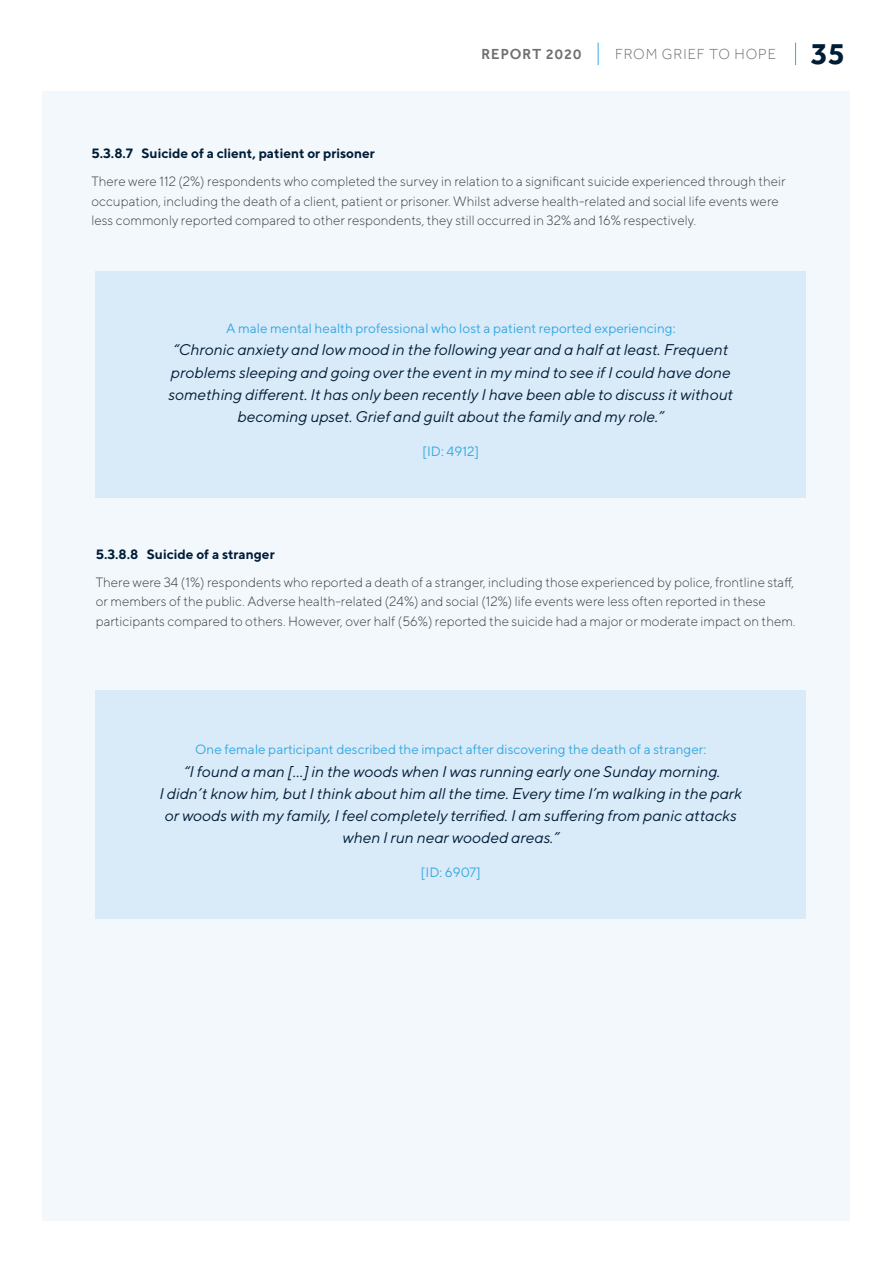
<style>
.page{position:relative;width:893px;height:1263px;background:#fff}
.page>*{position:absolute;margin:0;border:0;box-sizing:border-box;transform-origin:0 0}
.t1{font:italic 15.45px/22.2px "TT Norms";color:#001d36;text-align:center}
.t2{font:300 15px "Effra";letter-spacing:.06em;color:#706f6f}
.t3{font:500 15px "Effra";letter-spacing:.06em;color:#706f6f}
.t4{font:300 13.5px/19.5px "TT Norms";color:#3c3c3b}
.t5{font:13.5px "TT Norms";color:#36a9e1}
.t6{font:700 13.5px "TT Norms";color:#001d36}
.s1{font-weight:700;font-size:31.5px;color:#001d36}
</style>
<div class="page">
<svg style="left:795px;top:43px;width:1px;height:22px"></svg>
<svg style="left:598px;top:43px;width:1px;height:22px"></svg>
<div style="left:43px;top:91px;width:807px;height:1129px;background:#f3f8fd"></div>
<div style="left:96px;top:271px;width:710px;height:227px;background:#d9eaf9"></div>
<div style="left:96px;top:691px;width:710px;height:228px;background:#d9eaf9"></div>
<p class="t3" style="left:482px;top:45px;width:101px">REPORT 2020</p>
<p class="t2" style="left:615px;top:45px;width:232px">FROM GRIEF TO HOPE <span class="s1">35</span></p>
<p class="t6" style="left:91px;top:145px;width:285px">5.3.8.7 Suicide of a client, patient or prisoner</p>
<p class="t4" style="left:91px;top:172px;width:696px">There were 112 (2%) respondents who completed the survey in relation to a significant suicide experienced through their occupation, including the death of a client, patient or prisoner. Whilst adverse health-related and social life events were less commonly reported compared to other respondents, they still occurred in 32% and 16% respectively.</p>
<p class="t5" style="left:226px;top:320px;width:451px">A male mental health professional who lost a patient reported experiencing:</p>
<p class="t1" style="left:168px;top:339px;width:566px">“Chronic anxiety and low mood in the following year and a half at least. Frequent problems sleeping and going over the event in my mind to see if I could have done something different. It has only been recently I have been able to discuss it without becoming upset. Grief and guilt about the family and my role.”</p>
<p class="t5" style="left:423px;top:443px;width:58px">[ID: 4912]</p>
<p class="t6" style="left:96px;top:546px;width:180px">5.3.8.8 Suicide of a stranger</p>
<p class="t4" style="left:96px;top:572px;width:701px">There were 34 (1%) respondents who reported a death of a stranger, including those experienced by police, frontline staff, or members of the public. Adverse health-related (24%) and social (12%) life events were less often reported in these participants compared to others. However, over half (56%) reported the suicide had a major or moderate impact on them.</p>
<p class="t5" style="left:195px;top:741px;width:513px">One female participant described the impact after discovering the death of a stranger:</p>
<p class="t1" style="left:159px;top:760px;width:584px">“I found a man [...] in the woods when I was running early one Sunday morning.<br>I didn’t know him, but I think about him all the time. Every time I’m walking in the park or woods with my family, I feel completely terrified. I am suffering from panic attacks when I run near wooded areas.”</p>
<p class="t5" style="left:421px;top:864px;width:61px">[ID: 6907]</p>
</div>
